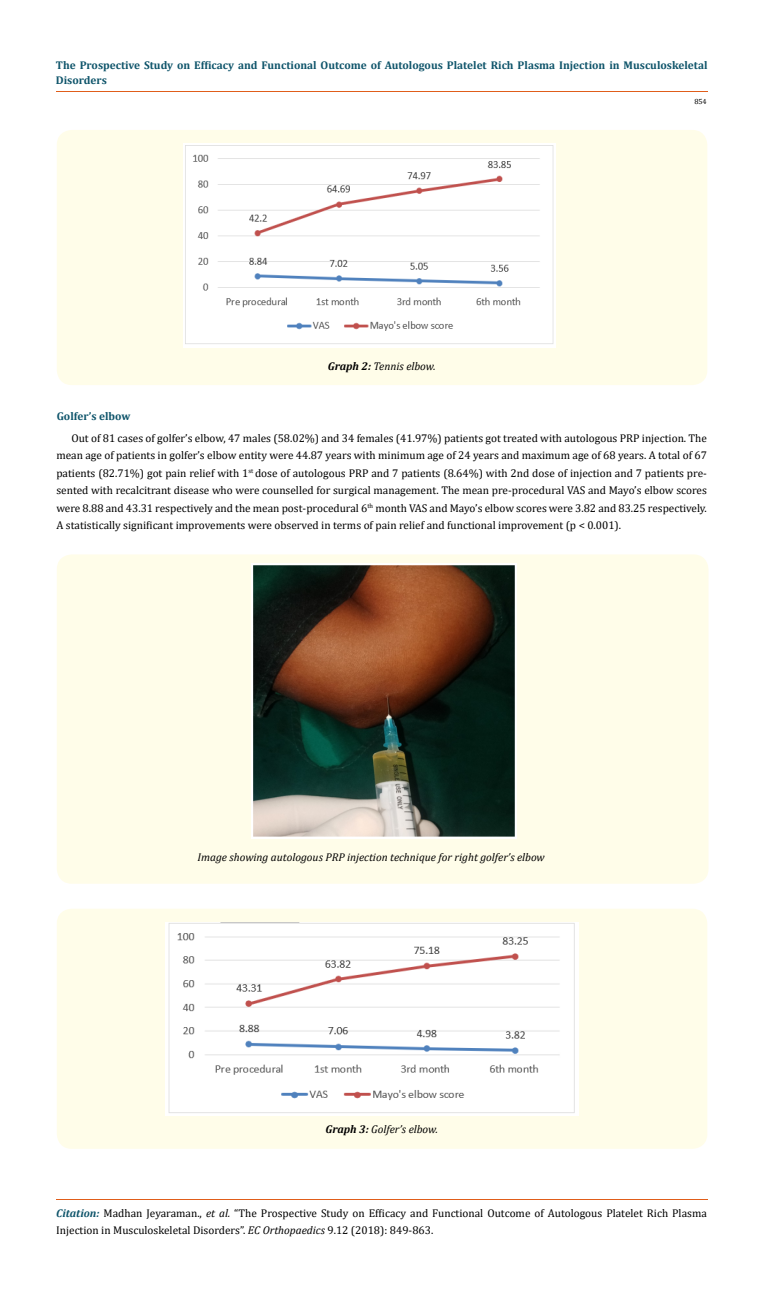
<style>
.page{position:relative;width:764px;height:1292px;background:#fff}
.page>*{position:absolute;margin:0;border:0;box-sizing:border-box;transform-origin:0 0}
.t1{font:11.25px/17.5px "Cambria";color:#000}
.t2{font:700 11.25px/15px "Cambria";color:#0e546a}
.t3{font:italic 11.25px "Cambria";color:#000}
.t4{font:7.5px "Cambria";color:#000}
.s1{font-weight:700}
.s2{font-weight:700;font-style:italic;color:#0e546a}
.s3{font-style:italic}
</style>
<div class="page">
<hr style="left:56px;top:91px;width:651px;height:1px;background:#e05d1a">
<hr style="left:57px;top:1199px;width:651px;height:1px;background:#e05d1a">
<div style="left:57px;top:908px;width:650px;height:240px;background:#fffde9;border-radius:15px"></div>
<img style="left:165px;top:922px;width:413px;height:193px">
<div style="left:57px;top:130px;width:650px;height:255px;background:#fffde9;border-radius:15px"></div>
<img style="left:183px;top:143px;width:373px;height:205px">
<div style="left:57px;top:554px;width:651px;height:329px;background:#fffde9;border-radius:15px"></div>
<img style="left:251px;top:563px;width:265px;height:275px">
<p class="t2" style="left:56px;top:57px;width:653px">The Prospective Study on Efficacy and Functional Outcome of Autologous Platelet Rich Plasma Injection in Musculoskeletal<br>Disorders</p>
<p class="t2" style="left:57px;top:408px;width:75px">Golfer’s elbow</p>
<p class="t3" style="left:328px;top:358px;width:109px"><span class="s1">Graph 2:</span> Tennis elbow.</p>
<p class="t4" style="left:694px;top:97px;width:14px">854</p>
<p class="t1" style="left:56px;top:429px;width:652px;text-align:justify;text-indent:15px">Out of 81 cases of golfer’s elbow, 47 males (58.02%) and 34 females (41.97%) patients got treated with autologous PRP injection. The mean age of patients in golfer’s elbow entity were 44.87 years with minimum age of 24 years and maximum age of 68 years. A total of 67 patients (82.71%) got pain relief with 1<sup>st</sup> dose of autologous PRP and 7 patients (8.64%) with 2nd dose of injection and 7 patients pre&shy;sented with recalcitrant disease who were counselled for surgical management. The mean pre-procedural VAS and Mayo’s elbow scores were 8.88 and 43.31 respectively and the mean post-procedural 6<sup>th</sup> month VAS and Mayo’s elbow scores were 3.82 and 83.25 respectively.<br>A statistically significant improvements were observed in terms of pain relief and functional improvement (p &lt; 0.001).</p>
<p class="t3" style="left:198px;top:849px;width:349px">Image showing autologous PRP injection technique for right golfer’s elbow</p>
<p class="t3" style="left:325px;top:1121px;width:114px"><span class="s1">Graph 3:</span> Golfer’s elbow.</p>
<p class="t1" style="left:56px;top:1203px;width:652px"><span class="s2">Citation:</span> Madhan Jeyaraman., <span class="s3">et al.</span> “The Prospective Study on Efficacy and Functional Outcome of Autologous Platelet Rich Plasma<br>Injection in Musculoskeletal Disorders”. <span class="s3">EC Orthopaedics</span> 9.12 (2018): 849-863.</p>
</div>
